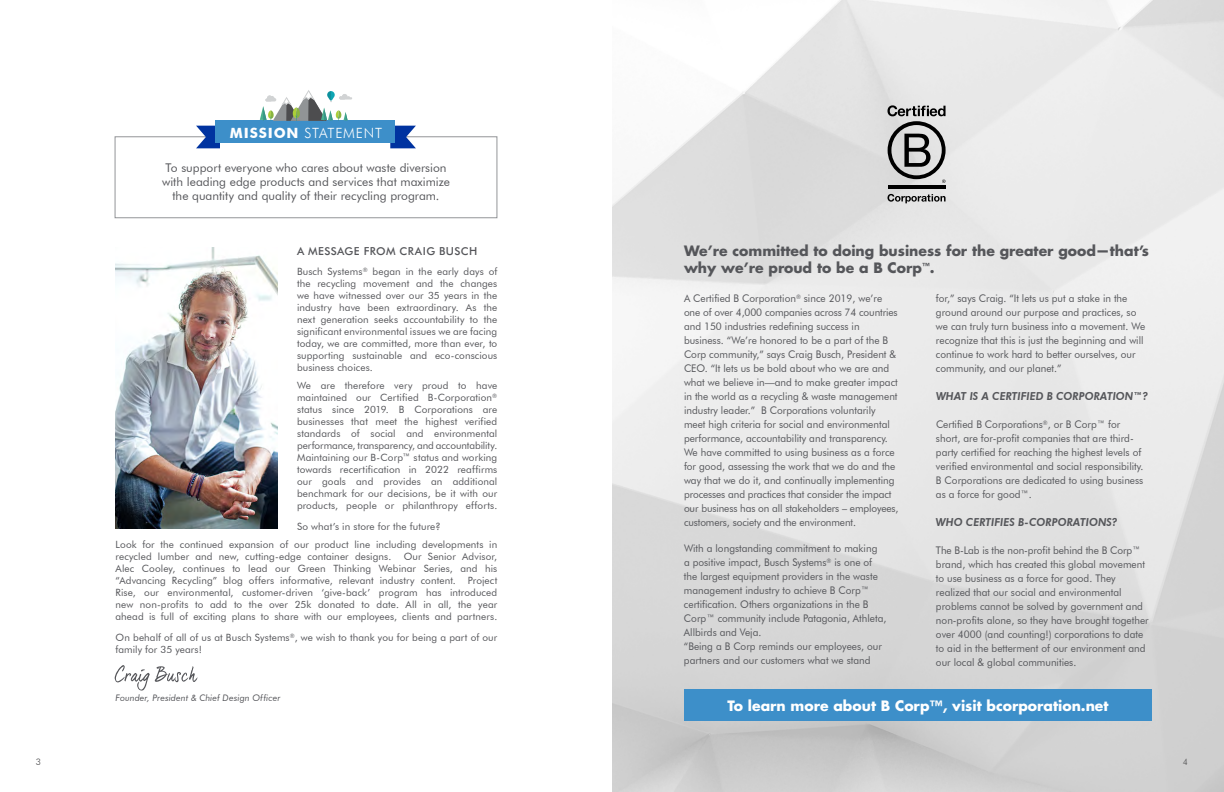
<style>
.page{position:relative;width:1224px;height:792px;background:#fff}
.page>*{position:absolute;margin:0;border:0;box-sizing:border-box;transform-origin:0 0}
.t1{font:300 14.1px "Futura BT";letter-spacing:.05em;color:#fff}
.t2{font:700 14px/16.8px "Futura LT";color:#55565a}
.t3{font:700 14px "Futura LT";color:#fff}
.t4{font:12px/14px "Futura BT";color:#55565a;text-align:center}
.t5{font:italic 800 11px "Futura BT";color:#55565a;scale:.96 1}
.t6{font:11px "Futura Md BT Medium";letter-spacing:.035em;color:#55565a}
.t7{font:10.5px/14px "Futura BT";color:#55565a;scale:.96 1}
.t8{font:10px/12px "Futura BT";letter-spacing:.01em;color:#55565a;text-align:justify}
.t9{font:italic 9px "Futura BT";letter-spacing:.01em;color:#55565a}
.t10{font:300 9px "Futura BT";color:#4d4d4f}
.s1{font-weight:700}
.s2{font-size:10.5px}
</style>
<div class="page">
<svg style="left:115px;top:665px;width:82px;height:26px"></svg>
<img style="left:116px;top:248px;width:162px;height:280px">
<div style="left:115px;top:136px;width:382px;height:82px;border:1px solid #939598"></div>
<svg style="left:196px;top:126px;width:24px;height:22px"></svg>
<svg style="left:390px;top:126px;width:26px;height:22px"></svg>
<div style="left:216px;top:121px;width:179px;height:22px;background:#3d8fc9"></div>
<svg style="left:260px;top:91px;width:92px;height:30px"></svg>
<hr style="left:888px;top:185px;width:58px;height:4px;background:#000">
<svg style="left:888px;top:105px;width:58px;height:78px;background:#9b9b9b"></svg>
<svg style="left:888px;top:194px;width:58px;height:9px"></svg>
<div style="left:684px;top:689px;width:468px;height:32px;background:#3d8fc9"></div>
<h1 class="t1" style="left:230px;top:124px;width:154px"><span class="s1">MISSION</span> STATEMENT</h1>
<p class="t4" style="left:162px;top:160px;width:289px">To support everyone who cares about waste diversion with leading edge products and services that maximize the quantity and quality of their recycling program.</p>
<p class="t6" style="left:297px;top:245px;width:182px">A MESSAGE FROM CRAIG BUSCH</p>
<p class="t8" style="left:297px;top:266px;width:202px">Busch Systems<sup>®</sup> began in the early days of the recycling movement and the changes we have witnessed over our 35 years in the industry have been extraordinary. As the next generation seeks accountability to the significant environmental issues we are facing today, we are committed, more than ever, to supporting sustainable and eco-conscious business choices.</p>
<p class="t8" style="left:297px;top:380px;width:202px">We are therefore very proud to have maintained our Certified B-Corporation<sup>® </sup>status since 2019. B Corporations are businesses that meet the highest verified standards of social and environmental performance, transparency, and accountability.<br>Maintaining our B-Corp<span class="s2">™</span> status and working towards recertification in 2022 reaffirms our goals and provides an additional benchmark for our decisions, be it with our products, people or philanthropy efforts.</p>
<p class="t8" style="left:116px;top:518px;width:383px;line-height:18px;text-indent:182px">So what’s in store for the future?<br>Look for the continued expansion of our product line including developments in</p>
<p class="t8" style="left:116px;top:551px;width:383px">recycled lumber and new, cutting-edge container designs. Our Senior Advisor, Alec Cooley, continues to lead our Green Thinking Webinar Series, and his “Advancing Recycling” blog offers informative, relevant industry content. Project Rise, our environmental, customer-driven ‘give-back’ program has introduced new non-profits to add to the over 25k donated to date. All in all, the year ahead is full of exciting plans to share with our employees, clients and partners.</p>
<p class="t8" style="left:116px;top:632px;width:383px">On behalf of all of us at Busch Systems<sup>®</sup>, we wish to thank you for being a part of our family for 35 years!</p>
<p class="t9" style="left:116px;top:693px;width:167px">Founder, President &amp; Chief Design Officer</p>
<h2 class="t2" style="left:684px;top:243px;width:466px">We’re committed to doing business for the greater good—that’s why we’re proud to be a B Corp<sup>™</sup>.</h2>
<p class="t7" style="left:684px;top:291px;width:225px">A Certified B Corporation<sup>®</sup> since 2019, we’re one of over 4,000 companies across 74 countries and 150 industries redefining success in business. “We’re honored to be a part of the B Corp community,” says Craig Busch, President &amp; CEO. “It lets us be bold about who we are and what we believe in—and to make greater impact in the world as a recycling &amp; waste management industry leader.” B Corporations voluntarily meet high criteria for social and environmental performance, accountability and transparency.<br>We have committed to using business as a force for good, assessing the work that we do and the way that we do it, and continually implementing processes and practices that consider the impact our business has on all stakeholders – employees, customers, society and the environment.</p>
<p class="t7" style="left:684px;top:541px;width:212px">With a longstanding commitment to making<br>a positive impact, Busch Systems<sup>®</sup> is one of the largest equipment providers in the waste management industry to achieve B Corp™ certification. Others organizations in the B Corp™ community include Patagonia, Athleta, Allbirds and Veja.<br>“Being a B Corp reminds our employees, our partners and our customers what we stand</p>
<p class="t7" style="left:936px;top:291px;width:220px">for,” says Craig. “It lets us put a stake in the ground around our purpose and practices, so we can truly turn business into a movement. We recognize that this is just the beginning and will continue to work hard to better ourselves, our community, and our planet.”</p>
<p class="t5" style="left:936px;top:389px;width:222px">WHAT IS A CERTIFIED B CORPORATION™?</p>
<p class="t7" style="left:936px;top:417px;width:218px">Certified B Corporations<sup>®</sup>, or B Corp™ for short, are for-profit companies that are third&shy;party certified for reaching the highest levels of verified environmental and social responsibility.<br>B Corporations are dedicated to using business as a force for good™.</p>
<p class="t5" style="left:936px;top:515px;width:191px">WHO CERTIFIES B-CORPORATIONS?</p>
<p class="t7" style="left:936px;top:543px;width:223px">The B-Lab is the non-profit behind the B Corp™ brand, which has created this global movement to use business as a force for good. They realized that our social and environmental problems cannot be solved by government and non-profits alone, so they have brought together over 4000 (and counting!) corporations to date to aid in the betterment of our environment and our local &amp; global communities.</p>
<h2 class="t3" style="left:727px;top:696px;width:383px">To learn more about B Corp™, visit bcorporation.net</h2>
<p class="t10" style="left:36px;top:756px;width:7px">3</p>
<p class="t10" style="left:1183px;top:756px;width:7px">4</p>
</div>
